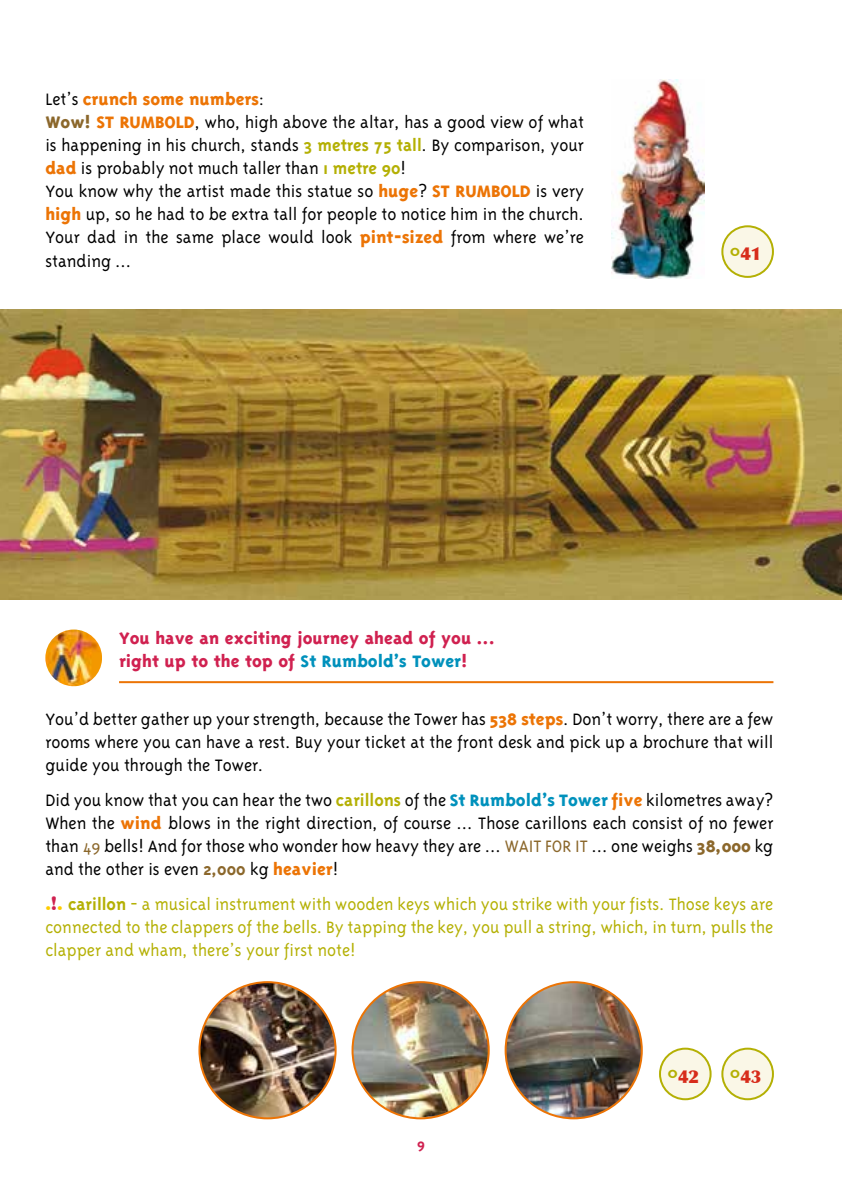
<style>
.page{position:relative;width:842px;height:1191px;background:#fff}
.page>*{position:absolute;margin:0;border:0;box-sizing:border-box;transform-origin:0 0}
.t1{font:300 19px/23px "Triplex";color:#000;text-align:justify}
.t2{font:300 19px/23px "Triplex";color:#b4b004;text-align:justify}
.t3{font:800 19px/23px "Triplex";color:#d02150}
.t4{font:900 18px "Optima";color:#d72c1b}
.t5{font:700 16px "Triplex";color:#d02150}
.s1{font-weight:800;color:#ec7405}
.s2{font-weight:800;color:#8b672b}
.s3{font-weight:700;color:#b4b004}
.s4{color:#0091bc}
.s5{font-size:28px;color:#b4b004}
.s6{font-weight:800;color:#0091bc}
.s7{color:#8b672b}
.s8{font-weight:700;color:#8b672b}
.s9{font-family:"Optima";font-weight:900;color:#fecc00}
.s10{font-family:"Optima";font-weight:900;color:#d02150}
.s11{font-weight:700}
</style>
<div class="page">
<img style="left:612px;top:80px;width:92px;height:199px">
<hr style="left:119px;top:681px;width:654px;height:2px;background:#ec7405">
<img style="left:0;top:309px;width:842px;height:291px">
<div style="left:722px;top:226px;width:51px;height:51px;background:#faf7e7;border-radius:50%"></div>
<div style="left:721px;top:225px;width:53px;height:53px;border:2px solid #b4b004;border-radius:50%"></div>
<img style="left:199px;top:982px;width:137px;height:136px;border-radius:68px">
<img style="left:353px;top:982px;width:136px;height:135px">
<img style="left:506px;top:982px;width:136px;height:136px;border-radius:68px">
<div style="left:660px;top:1048px;width:50px;height:51px;background:#faf7e7;border-radius:50%"></div>
<div style="left:659px;top:1047px;width:52px;height:53px;border:2px solid #b4b004;border-radius:50%"></div>
<div style="left:722px;top:1048px;width:51px;height:51px;background:#faf7e7;border-radius:50%"></div>
<div style="left:721px;top:1047px;width:53px;height:53px;border:2px solid #b4b004;border-radius:50%"></div>
<img style="left:45px;top:629px;width:57px;height:57px;border-radius:27px">
<p class="t1" style="left:45px;top:88px;width:540px;text-align:left">Let’s <span class="s1">crunch some numbers</span>:<br><span class="s2">Wow!</span> <span class="s1">ST RUMBOLD</span>, who, high above the altar, has a good view of what is happening in his church, stands <span class="s3">3 metres 75 tall</span>. By comparison, your <span class="s1">dad</span> is probably not much taller than <span class="s3">1 metre 90</span>!<br>You know why the artist made this statue so <span class="s1">huge</span>? <span class="s1">ST RUMBOLD</span> is very <span class="s1">high</span> up, so he had to be extra tall for people to notice him in the church.<br>Your dad in the same place would look <span class="s1">pint-sized</span> from where we’re standing …</p>
<p class="t3" style="left:119px;top:626px;width:378px">You have an exciting journey ahead of you ... right up to the top of <span class="s4">St Rumbold’s Tower</span>!</p>
<p class="t4" style="left:729px;top:243px;width:34px"><span class="s5">°</span>41</p>
<p class="t1" style="left:45px;top:707px;width:730px">You’d better gather up your strength, because the Tower has <span class="s1">538 steps</span>. Don’t worry, there are a few rooms where you can have a rest. Buy your ticket at the front desk and pick up a brochure that will guide you through the Tower.</p>
<p class="t1" style="left:45px;top:788px;width:730px">Did you know that you can hear the two <span class="s3">carillons</span> of the <span class="s6">St Rumbold’s Tower</span> <span class="s1">five</span> kilometres away?<br>When the <span class="s1">wind</span> blows in the right direction, of course … Those carillons each consist of no fewer than <span class="s7">49</span> bells! And for those who wonder how heavy they are … <span class="s7">WAIT FOR IT</span> … one weighs <span class="s2">38,000</span> kg and the other is even <span class="s8">2,000</span> kg <span class="s1">heavier</span>!</p>
<p class="t2" style="left:45px;top:892px;width:730px"><span class="s9">.</span><span class="s10">!</span><span class="s9">.</span> <span class="s11">carillon</span> - a musical instrument with wooden keys which you strike with your fists. Those keys are connected to the clappers of the bells. By tapping the key, you pull a string, which, in turn, pulls the clapper and wham, there’s your first note!</p>
<p class="t5" style="left:417px;top:1134px;width:9px">9</p>
<p class="t4" style="left:667px;top:1065px;width:96px"><span class="s5">°</span>42 <span class="s5">°</span>43</p>
</div>
